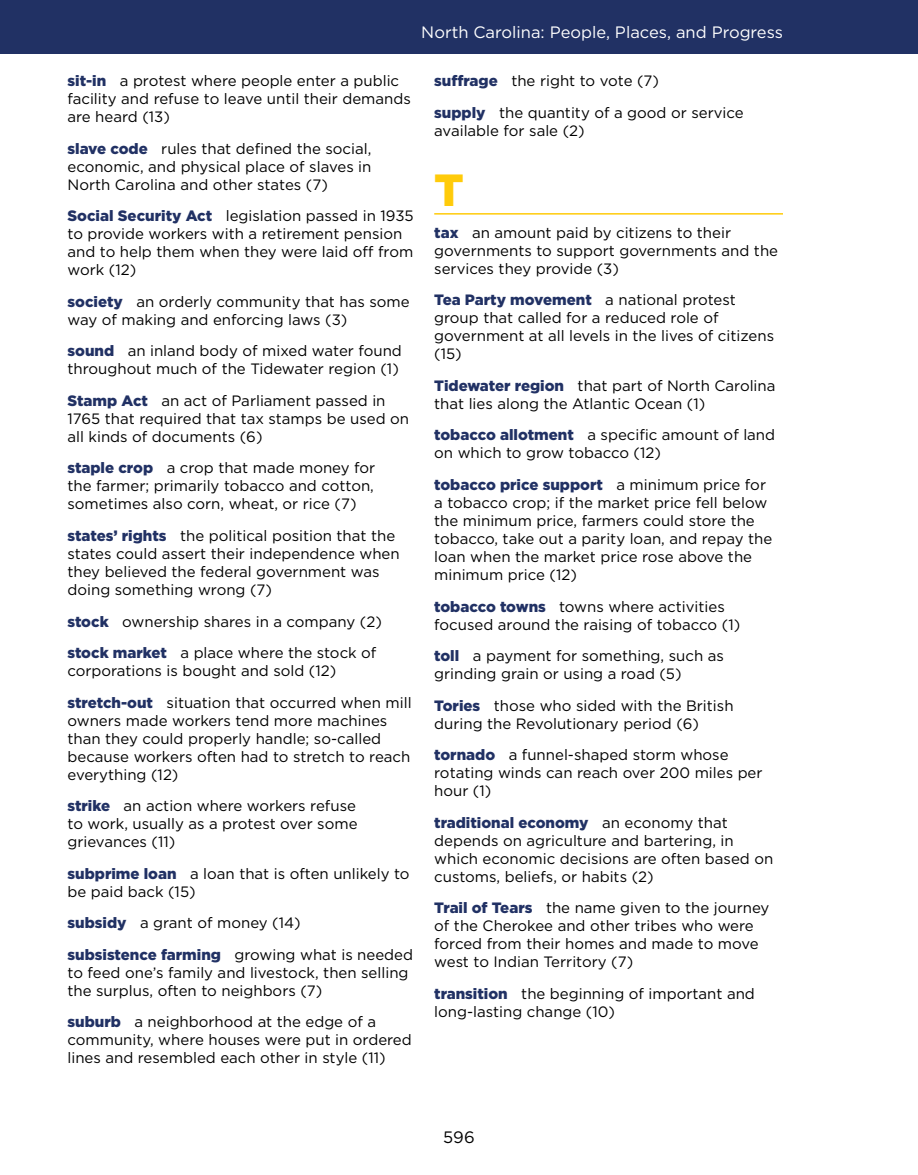
<style>
.page{position:relative;width:918px;height:1175px;background:#fff}
.page>*{position:absolute;margin:0;border:0;box-sizing:border-box;transform-origin:0 0}
.t1{font:900 45px "Gotham";color:#ffcb0a}
.t2{font:16.5px "Gotham";color:#fff}
.t3{font:16.5px "Gotham";color:#000}
.t4{font:15px/18px "Gotham";color:#000}
.s1{font-weight:900;color:#213164}
</style>
<div class="page">
<hr style="left:434px;top:213px;width:349px;height:1px;background:#ffcb0a">
<div style="left:0;top:0;width:918px;height:54px;background:#213164"></div>
<p class="t2" style="left:421px;top:22px;width:363px">North Carolina: People, Places, and Progress</p>
<p class="t4" style="left:68px;top:72px;width:345px"><span class="s1">sit-in</span> a protest where people enter a public facility and refuse to leave until their demands are heard (13)</p>
<p class="t4" style="left:68px;top:139px;width:306px;text-align:justify"><span class="s1">slave code</span> rules that defined the social, economic, and physical place of slaves in North Carolina and other states (7)</p>
<p class="t4" style="left:68px;top:207px;width:348px"><span class="s1">Social Security Act</span> legislation passed in 1935 to provide workers with a retirement pension and to help them when they were laid off from work (12)</p>
<p class="t4" style="left:68px;top:292px;width:344px"><span class="s1">society</span> an orderly community that has some way of making and enforcing laws (3)</p>
<p class="t4" style="left:68px;top:342px;width:336px"><span class="s1">sound</span> an inland body of mixed water found throughout much of the Tidewater region (1)</p>
<p class="t4" style="left:68px;top:391px;width:343px"><span class="s1">Stamp Act</span> an act of Parliament passed in<br>1765 that required that tax stamps be used on all kinds of documents (6)</p>
<p class="t4" style="left:68px;top:459px;width:309px;text-align:justify"><span class="s1">staple crop</span> a crop that made money for the farmer; primarily tobacco and cotton, sometimes also corn, wheat, or rice (7)</p>
<p class="t4" style="left:68px;top:526px;width:334px"><span class="s1">states’ rights</span> the political position that the states could assert their independence when they believed the federal government was doing something wrong (7)</p>
<p class="t4" style="left:68px;top:605px;width:316px;line-height:31.5px"><span class="s1">stock</span> ownership shares in a company (2) <span class="s1">stock market</span> a place where the stock of</p>
<p class="t4" style="left:68px;top:654px;width:346px;line-height:31.5px">corporations is bought and sold (12) <span class="s1">stretch-out</span> situation that occurred when mill</p>
<p class="t4" style="left:68px;top:711px;width:344px">owners made workers tend more machines than they could properly handle; so-called because workers often had to stretch to reach everything (12)</p>
<p class="t4" style="left:68px;top:796px;width:292px;text-align:justify"><span class="s1">strike</span> an action where workers refuse to work, usually as a protest over some grievances (11)</p>
<p class="t4" style="left:68px;top:864px;width:344px"><span class="s1">subprime loan</span> a loan that is often unlikely to be paid back (15)</p>
<p class="t4" style="left:68px;top:906px;width:347px;line-height:31.5px"><span class="s1">subsidy</span> a grant of money (14)<br><span class="s1">subsistence farming</span> growing what is needed</p>
<p class="t4" style="left:68px;top:963px;width:343px">to feed one’s family and livestock, then selling the surplus, often to neighbors (7)</p>
<p class="t4" style="left:68px;top:1012px;width:346px"><span class="s1">suburb</span> a neighborhood at the edge of a community, where houses were put in ordered lines and resembled each other in style (11)</p>
<p class="t4" style="left:434px;top:65px;width:311px;line-height:31.5px"><span class="s1">suffrage</span> the right to vote (7)<br><span class="s1">supply</span> the quantity of a good or service</p>
<p class="t4" style="left:434px;top:121px;width:152px">available for sale (2)</p>
<h1 class="t1" style="left:434px;top:159px;width:31px">T</h1>
<p class="t4" style="left:434px;top:223px;width:345px"><span class="s1">tax</span> an amount paid by citizens to their governments to support governments and the services they provide (3)</p>
<p class="t4" style="left:434px;top:291px;width:341px"><span class="s1">Tea Party movement</span> a national protest group that called for a reduced role of government at all levels in the lives of citizens (15)</p>
<p class="t4" style="left:434px;top:376px;width:343px"><span class="s1">Tidewater region</span> that part of North Carolina that lies along the Atlantic Ocean (1)</p>
<p class="t4" style="left:434px;top:426px;width:342px"><span class="s1">tobacco allotment</span> a specific amount of land on which to grow tobacco (12)</p>
<p class="t4" style="left:434px;top:475px;width:340px"><span class="s1">tobacco price support</span> a minimum price for a tobacco crop; if the market price fell below the minimum price, farmers could store the tobacco, take out a parity loan, and repay the loan when the market price rose above the minimum price (12)</p>
<p class="t4" style="left:434px;top:597px;width:307px"><span class="s1">tobacco towns</span> towns where activities focused around the raising of tobacco (1)</p>
<p class="t4" style="left:434px;top:646px;width:291px"><span class="s1">toll</span> a payment for something, such as grinding grain or using a road (5)</p>
<p class="t4" style="left:434px;top:696px;width:301px"><span class="s1">Tories</span> those who sided with the British during the Revolutionary period (6)</p>
<p class="t4" style="left:434px;top:745px;width:330px"><span class="s1">tornado</span> a funnel-shaped storm whose rotating winds can reach over 200 miles per hour (1)</p>
<p class="t4" style="left:434px;top:813px;width:341px"><span class="s1">traditional economy</span> an economy that depends on agriculture and bartering, in which economic decisions are often based on customs, beliefs, or habits (2)</p>
<p class="t4" style="left:434px;top:898px;width:337px"><span class="s1">Trail of Tears</span> the name given to the journey of the Cherokee and other tribes who were forced from their homes and made to move west to Indian Territory (7)</p>
<p class="t4" style="left:434px;top:984px;width:322px"><span class="s1">transition</span> the beginning of important and long-lasting change (10)</p>
<p class="t3" style="left:443px;top:1126px;width:33px">596</p>
</div>
